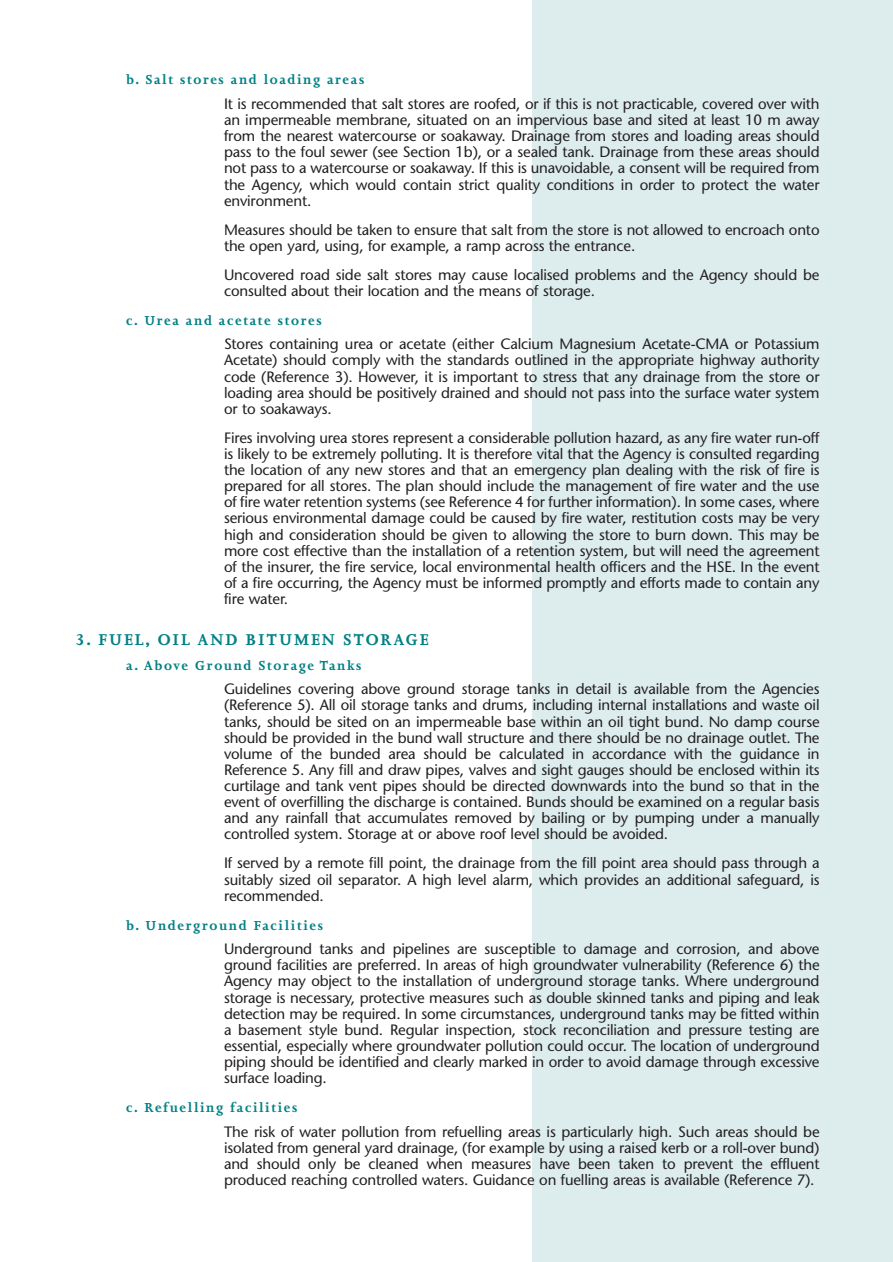
<style>
.page{position:relative;width:893px;height:1262px;background:#fff}
.page>*{position:absolute;margin:0;border:0;box-sizing:border-box;transform-origin:0 0}
.t1{font:700 18px "Joanna";letter-spacing:.105em;color:#008185}
.t2{font:15px/16.2px "Stone Sans";letter-spacing:-.01em;color:#231f20;text-align:justify}
.t3{font:700 15px "Joanna";letter-spacing:.105em;color:#008185}
</style>
<div class="page">
<div style="left:532px;top:0;width:360px;height:1262px;background:#ddeced"></div>
<p class="t3" style="left:126px;top:74px;width:240px">b. Salt stores and loading areas</p>
<p class="t2" style="left:224px;top:97px;width:597px">It is recommended that salt stores are roofed, or if this is not practicable, covered over with an impermeable membrane, situated on an impervious base and sited at least 10 m away from the nearest watercourse or soakaway. Drainage from stores and loading areas should pass to the foul sewer (see Section 1b), or a sealed tank. Drainage from these areas should not pass to a watercourse or soakaway. If this is unavoidable, a consent will be required from the Agency, which would contain strict quality conditions in order to protect the water environment.</p>
<p class="t2" style="left:224px;top:223px;width:597px">Measures should be taken to ensure that salt from the store is not allowed to encroach onto the open yard, using, for example, a ramp across the entrance.</p>
<p class="t2" style="left:224px;top:268px;width:597px">Uncovered road side salt stores may cause localised problems and the Agency should be consulted about their location and the means of storage.</p>
<p class="t3" style="left:126px;top:315px;width:197px">c. Urea and acetate stores</p>
<p class="t2" style="left:224px;top:337px;width:597px">Stores containing urea or acetate (either Calcium Magnesium Acetate-CMA or Potassium Acetate) should comply with the standards outlined in the appropriate highway authority code (Reference 3). However, it is important to stress that any drainage from the store or loading area should be positively drained and should not pass into the surface water system or to soakaways.</p>
<p class="t2" style="left:224px;top:431px;width:597px">Fires involving urea stores represent a considerable pollution hazard, as any fire water run-off is likely to be extremely polluting. It is therefore vital that the Agency is consulted regarding the location of any new stores and that an emergency plan dealing with the risk of fire is prepared for all stores. The plan should include the management of fire water and the use of fire water retention systems (see Reference 4 for further information). In some cases, where serious environmental damage could be caused by fire water, restitution costs may be very high and consideration should be given to allowing the store to burn down. This may be more cost effective than the installation of a retention system, but will need the agreement of the insurer, the fire service, local environmental health officers and the HSE. In the event of a fire occurring, the Agency must be informed promptly and efforts made to contain any fire water.</p>
<p class="t1" style="left:75px;top:633px;width:355px">3. FUEL, OIL AND BITUMEN STORAGE</p>
<p class="t3" style="left:126px;top:660px;width:237px">a. Above Ground Storage Tanks</p>
<p class="t2" style="left:224px;top:682px;width:597px">Guidelines covering above ground storage tanks in detail is available from the Agencies (Reference 5). All oil storage tanks and drums, including internal installations and waste oil tanks, should be sited on an impermeable base within an oil tight bund. No damp course should be provided in the bund wall structure and there should be no drainage outlet. The volume of the bunded area should be calculated in accordance with the guidance in Reference 5. Any fill and draw pipes, valves and sight gauges should be enclosed within its curtilage and tank vent pipes should be directed downwards into the bund so that in the event of overfilling the discharge is contained. Bunds should be examined on a regular basis and any rainfall that accumulates removed by bailing or by pumping under a manually controlled system. Storage at or above roof level should be avoided.</p>
<p class="t2" style="left:224px;top:856px;width:597px">If served by a remote fill point, the drainage from the fill point area should pass through a suitably sized oil separator. A high level alarm, which provides an additional safeguard, is recommended.</p>
<p class="t3" style="left:126px;top:919px;width:198px">b. Underground Facilities</p>
<p class="t2" style="left:224px;top:942px;width:597px">Underground tanks and pipelines are susceptible to damage and corrosion, and above ground facilities are preferred. In areas of high groundwater vulnerability (Reference 6) the Agency may object to the installation of underground storage tanks. Where underground storage is necessary, protective measures such as double skinned tanks and piping and leak detection may be required. In some circumstances, underground tanks may be fitted within a basement style bund. Regular inspection, stock reconciliation and pressure testing are essential, especially where groundwater pollution could occur. The location of underground piping should be identified and clearly marked in order to avoid damage through excessive surface loading.</p>
<p class="t3" style="left:126px;top:1102px;width:173px">c. Refuelling facilities</p>
<p class="t2" style="left:224px;top:1125px;width:597px">The risk of water pollution from refuelling areas is particularly high. Such areas should be isolated from general yard drainage, (for example by using a raised kerb or a roll-over bund) and should only be cleaned when measures have been taken to prevent the effluent produced reaching controlled waters. Guidance on fuelling areas is available (Reference 7).</p>
</div>
